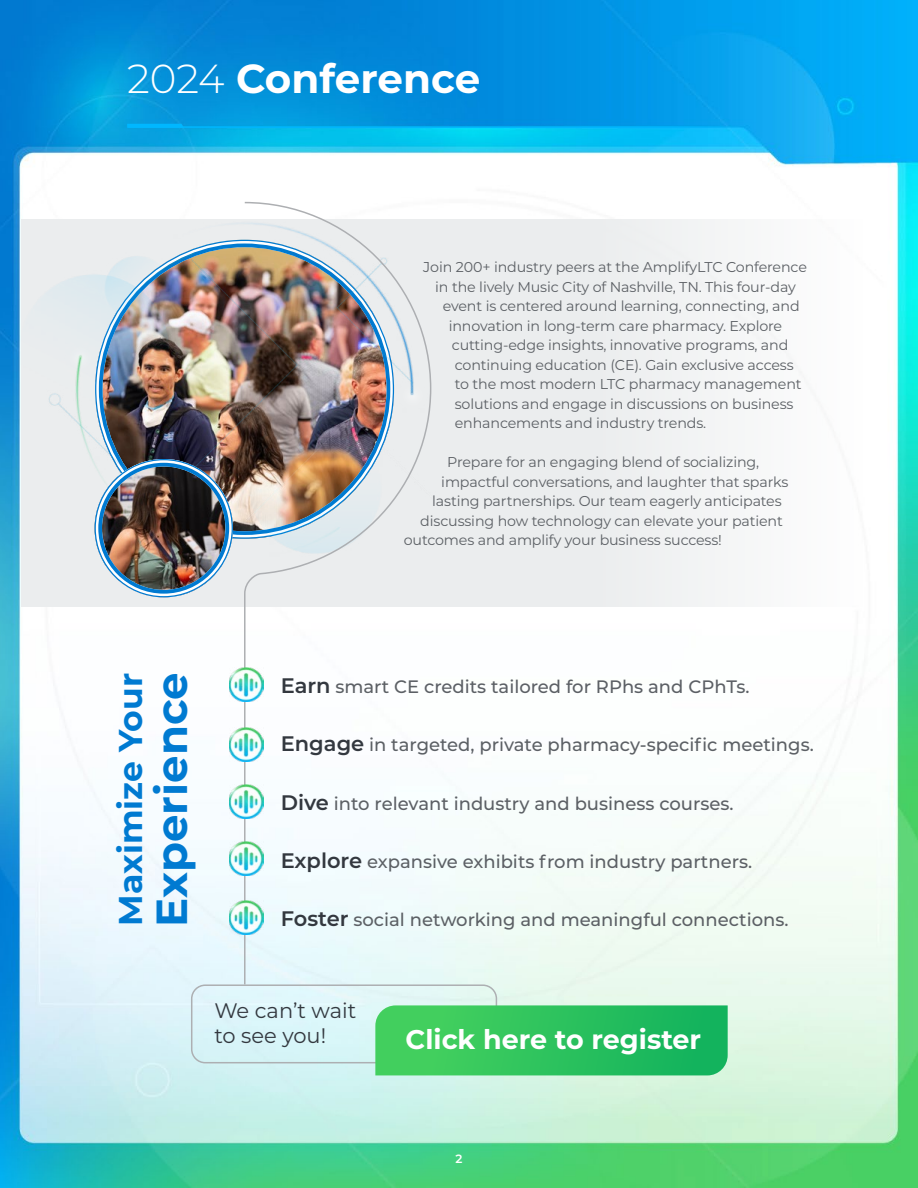
<style>
.page{position:relative;width:918px;height:1188px;background:#fff}
.page>*{position:absolute;margin:0;border:0;box-sizing:border-box;transform-origin:0 0}
.t1{font:700 43.5px "Montserrat";color:#007ad1}
.t2{font:700 40.5px "Montserrat";color:#fff}
.t3{font:700 33px "Montserrat";color:#007ad1}
.t4{font:700 27px "Montserrat";color:#fff}
.t5{font:21px/25.5px "Montserrat";color:#33383f}
.t6{font:500 18px "Montserrat";color:#5c6065}
.t7{font:14.25px "Montserrat";letter-spacing:-.01em;color:#5c6065}
.t8{font:600 12px "Montserrat";color:#fff}
.s1{font-weight:300}
.s2{font-weight:600;font-size:21px;color:#33383f}
</style>
<div class="page">
<img style="left:0;top:0;width:918px;height:1188px">
<hr style="left:128px;top:126px;width:617px;height:2px;background:#00b7ff">
<svg style="left:127px;top:124px;width:57px;height:4px"></svg>
<div style="left:21px;top:220px;width:842px;height:387px;background:#ebedee"></div>
<img style="left:17px;top:191px;width:441px;height:418px">
<img style="left:95px;top:459px;width:138px;height:138px;border-radius:69px">
<div style="left:95px;top:459px;width:138px;height:138px;border:8px solid #fff;border-radius:50%"></div>
<div style="left:98px;top:463px;width:131px;height:131px;border:4px solid #007ad1;border-radius:50%"></div>
<img style="left:243px;top:201px;width:189px;height:783px">
<img style="left:229px;top:667px;width:34px;height:35px">
<img style="left:229px;top:727px;width:34px;height:34px">
<img style="left:229px;top:784px;width:34px;height:34px">
<img style="left:229px;top:841px;width:34px;height:35px">
<img style="left:229px;top:900px;width:34px;height:34px">
<div style="left:191px;top:984px;width:306px;height:79px;border:2px solid #adafb2;border-radius:14px"></div>
<svg style="left:375px;top:1005px;width:353px;height:70px;background:#2fc35f"></svg>
<h2 class="t2" style="left:127px;top:50px;width:355px"><span class="s1">2024</span> Conference</h2>
<p class="t7" style="left:423px;top:257px;width:385px">Join 200+ industry peers at the AmplifyLTC Conference</p>
<p class="t7" style="left:435px;top:277px;width:362px">in the lively Music City of Nashville, TN. This four-day</p>
<p class="t7" style="left:443px;top:296px;width:358px">event is centered around learning, connecting, and</p>
<p class="t7" style="left:449px;top:316px;width:335px">innovation in long-term care pharmacy. Explore</p>
<p class="t7" style="left:452px;top:335px;width:338px">cutting-edge insights, innovative programs, and</p>
<p class="t7" style="left:455px;top:355px;width:340px">continuing education (CE). Gain exclusive access</p>
<p class="t7" style="left:455px;top:374px;width:348px">to the most modern LTC pharmacy management</p>
<p class="t7" style="left:455px;top:394px;width:340px">solutions and engage in discussions on business</p>
<p class="t7" style="left:455px;top:413px;width:253px">enhancements and industry trends.</p>
<p class="t7" style="left:447px;top:452px;width:313px">Prepare for an engaging blend of socializing,</p>
<p class="t7" style="left:441px;top:472px;width:349px">impactful conversations, and laughter that sparks</p>
<p class="t7" style="left:432px;top:491px;width:351px">lasting partnerships. Our team eagerly anticipates</p>
<p class="t7" style="left:420px;top:511px;width:364px">discussing how technology can elevate your patient</p>
<p class="t7" style="left:404px;top:530px;width:320px">outcomes and amplify your business success!</p>
<h3 class="t3" style="left:107px;top:926px;width:254px;rotate:-90deg">Maximize Your</h3>
<h1 class="t1" style="left:140px;top:927px;width:256px;rotate:-90deg">Experience</h1>
<p class="t6" style="left:281px;top:674px;width:470px"><span class="s2">Earn</span> smart CE credits tailored for RPhs and CPhTs.</p>
<p class="t6" style="left:281px;top:732px;width:535px"><span class="s2">Engage</span> in targeted, private pharmacy-specific meetings.</p>
<p class="t6" style="left:281px;top:791px;width:454px"><span class="s2">Dive</span> into relevant industry and business courses.</p>
<p class="t6" style="left:281px;top:849px;width:473px"><span class="s2">Explore</span> expansive exhibits from industry partners.</p>
<p class="t6" style="left:281px;top:907px;width:509px"><span class="s2">Foster</span> social networking and meaningful connections.</p>
<h3 class="t5" style="left:214px;top:997px;width:143px">We can’t wait to see you!</h3>
<h3 class="t4" style="left:406px;top:1020px;width:297px">Click here to register</h3>
<p class="t8" style="left:456px;top:1150px;width:8px">2</p>
</div>
